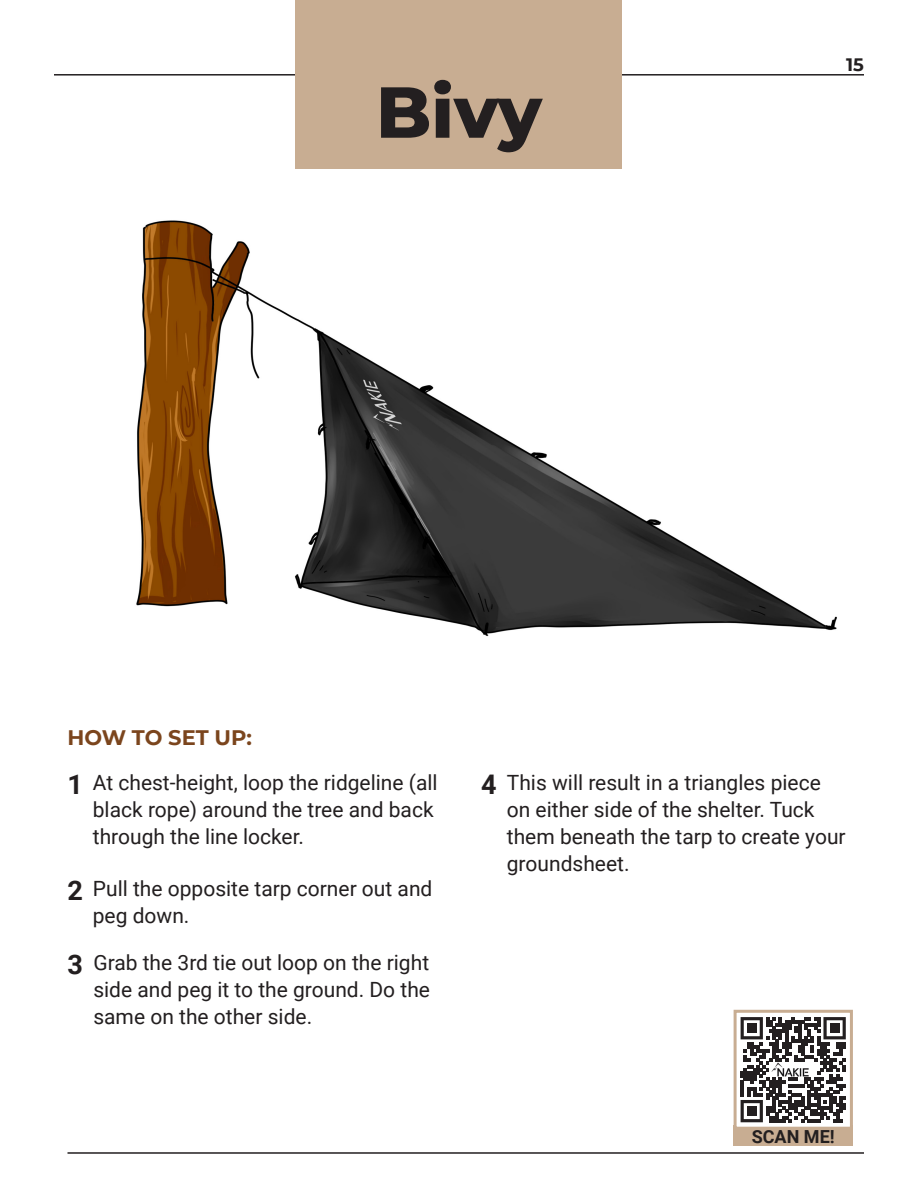
<style>
.page{position:relative;width:918px;height:1188px;background:#fff}
.page>*{position:absolute;margin:0;border:0;box-sizing:border-box;transform-origin:0 0}
.t1{font:800 72px "Montserrat";color:#231f20}
.t2{font:700 27px "Roboto";color:#231f20}
.t3{font:21px/27px "Roboto";color:#231f20}
.t4{font:700 21px "Montserrat";color:#7b451d}
.t5{font:700 18px "Roboto";color:#231f20}
.t6{font:700 18px "Montserrat";color:#231f20}
</style>
<div class="page">
<hr style="left:54px;top:74px;width:810px;height:2px;background:#231f20">
<div style="left:296px;top:0;width:326px;height:168px;background:#c8ad92"></div>
<hr style="left:68px;top:1152px;width:796px;height:2px;background:#231f20">
<div style="left:734px;top:1126px;width:119px;height:20px;background:#c8ad92"></div>
<div style="left:734px;top:1010px;width:119px;height:120px;background:#fff;border:3px solid #c8ad92"></div>
<svg style="left:741px;top:1017px;width:105px;height:105px"></svg>
<img style="left:769px;top:1063px;width:48px;height:14px">
<img style="left:136px;top:220px;width:701px;height:417px">
<p class="t1" style="left:376px;top:59px;width:167px">Bivy</p>
<p class="t4" style="left:68px;top:722px;width:186px">HOW TO SET UP:</p>
<p class="t6" style="left:846px;top:52px;width:19px">15</p>
<p class="t2" style="left:68px;top:766px;width:17px">1</p>
<p class="t3" style="left:93px;top:768px;width:346px">At chest-height, loop the ridgeline (all black rope) around the tree and back through the line locker.</p>
<p class="t2" style="left:481px;top:766px;width:17px">4</p>
<p class="t3" style="left:507px;top:768px;width:340px">This will result in a triangles piece on either side of the shelter. Tuck them beneath the tarp to create your groundsheet.</p>
<p class="t2" style="left:68px;top:872px;width:17px">2</p>
<p class="t3" style="left:93px;top:874px;width:341px">Pull the opposite tarp corner out and peg down.</p>
<p class="t2" style="left:68px;top:946px;width:17px">3</p>
<p class="t3" style="left:93px;top:948px;width:338px;text-align:justify">Grab the 3rd tie out loop on the right side and peg it to the ground. Do the same on the other side.</p>
<p class="t5" style="left:752px;top:1124px;width:84px">SCAN ME!</p>
</div>
